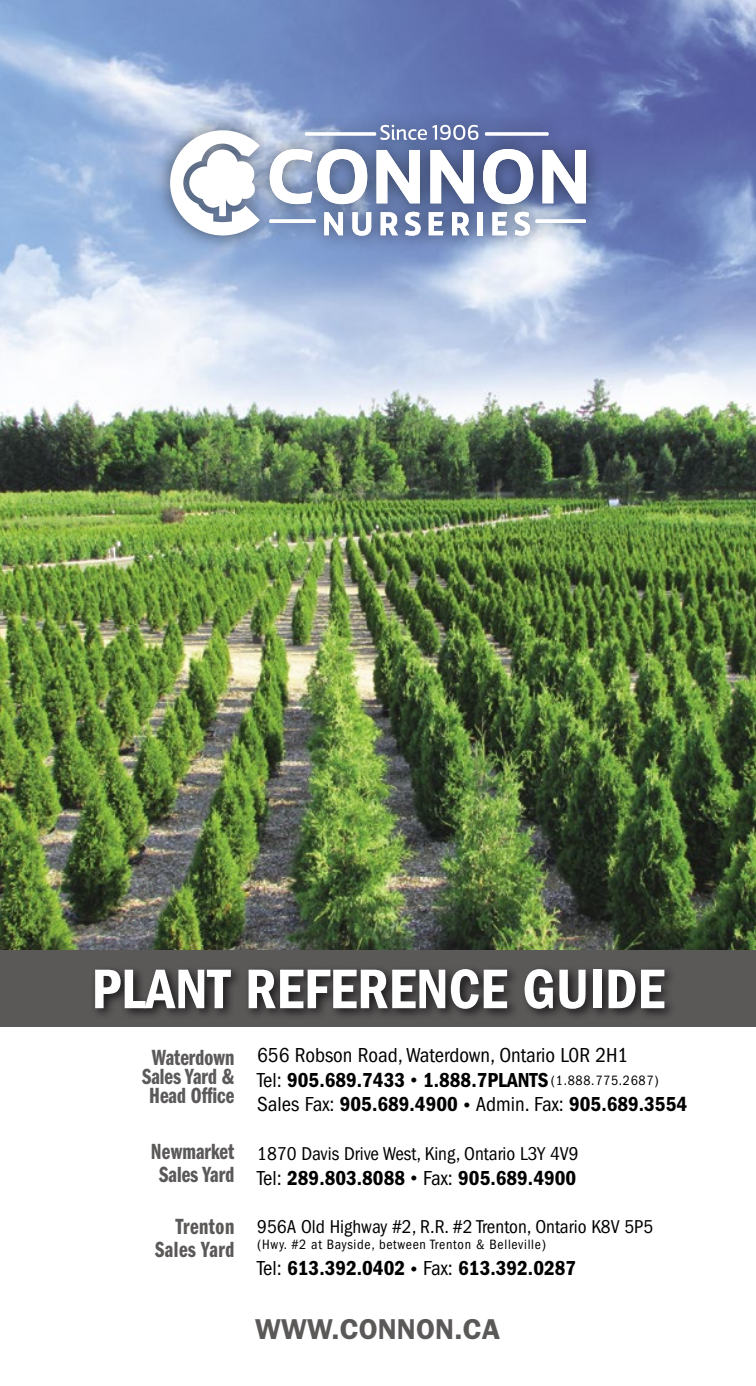
<style>
.page{position:relative;width:756px;height:1386px;background:#fff}
.page>*{position:absolute;margin:0;border:0;box-sizing:border-box;transform-origin:0 0}
.t1{font:57.75px "ITC Franklin Gothic Std Dm Cd";color:#fff}
.t2{font:600 28.88px "ITC Franklin Gothic Std";color:#5b5858}
.t3{font:22.75px/19.2px "ITC Franklin Gothic Std Dm Cp";color:#5b5959;text-align:center}
.t4{font:22.75px/22.8px "ITC Franklin Gothic Std Dm Cp";color:#5b5858;text-align:center}
.t5{font:22.75px/22.8px "ITC Franklin Gothic Std Dm Cp";letter-spacing:.02em;color:#5b5858;text-align:right}
.t6{font:21px/24.7px "ITC Franklin Gothic Std Dm Cd";color:#000}
.t7{font:condensed 21px "ITC Franklin Gothic Std";color:#000}
.t8{font:condensed 19.25px "ITC Franklin Gothic Std";color:#000}
.t9{font:condensed 14px "ITC Franklin Gothic Std";letter-spacing:.05em;color:#000}
.s1{font-family:"ITC Franklin Gothic Std";font-stretch:condensed}
.s2{font-family:"Helvetica Neue LT";font-weight:500;font-stretch:condensed;font-size:14px}
.s3{font-family:"ITC Franklin Gothic Std";font-stretch:condensed;font-size:14px}
</style>
<div class="page">
<img style="left:0;top:0;width:756px;height:951px">
<div style="left:153px;top:108px;width:451px;height:145px;background:#000;opacity:.53"></div>
<svg style="left:170px;top:130px;width:90px;height:105px"></svg>
<svg style="left:380px;top:125px;width:47px;height:15px"></svg>
<svg style="left:433px;top:125px;width:45px;height:15px"></svg>
<svg style="left:485px;top:132px;width:64px;height:4px"></svg>
<svg style="left:305px;top:132px;width:71px;height:4px"></svg>
<svg style="left:269px;top:219px;width:47px;height:4px"></svg>
<svg style="left:324px;top:212px;width:19px;height:23px"></svg>
<svg style="left:352px;top:212px;width:19px;height:24px"></svg>
<svg style="left:381px;top:212px;width:17px;height:23px"></svg>
<svg style="left:405px;top:212px;width:16px;height:24px"></svg>
<svg style="left:429px;top:212px;width:14px;height:23px"></svg>
<svg style="left:452px;top:212px;width:17px;height:23px"></svg>
<div style="left:478px;top:212px;width:5px;height:23px;background:#fff"></div>
<svg style="left:492px;top:212px;width:15px;height:23px"></svg>
<svg style="left:515px;top:212px;width:71px;height:24px"></svg>
<svg style="left:270px;top:149px;width:97px;height:55px"></svg>
<svg style="left:377px;top:150px;width:43px;height:53px"></svg>
<svg style="left:430px;top:150px;width:44px;height:53px"></svg>
<svg style="left:483px;top:149px;width:50px;height:55px"></svg>
<svg style="left:543px;top:150px;width:43px;height:53px"></svg>
<div style="left:0;top:951px;width:756px;height:76px;background:#5b5858"></div>
<div style="left:90px;top:964px;width:587px;height:57px;background:#000;opacity:.75"></div>
<h1 class="t1" style="left:92px;top:956px;width:575px">PLANT REFERENCE GUIDE</h1>
<p class="t3" style="left:142px;top:1048px;width:94px">Waterdown<br>Sales Yard &amp;<br>Head Office</p>
<p class="t4" style="left:151px;top:1141px;width:85px">Newmarket<br>Sales Yard</p>
<p class="t5" style="left:155px;top:1215px;width:81px">Trenton<br>Sales Yard</p>
<p class="t7" style="left:257px;top:1043px;width:373px">656 Robson Road, Waterdown, Ontario L0R 2H1</p>
<p class="t6" style="left:257px;top:1067px;width:431px"><span class="s1">Tel:</span> 905.689.7433 <span class="s2">•</span> 1.888.7PLANTS <span class="s3">(1.888.775.2687)<br></span><span class="s1">Sales Fax:</span> 905.689.4900 <span class="s2">•</span> <span class="s1">Admin. Fax:</span> 905.689.3554</p>
<p class="t8" style="left:257px;top:1143px;width:323px">1870 Davis Drive West, King, Ontario L3Y 4V9</p>
<p class="t6" style="left:257px;top:1165px;width:321px"><span class="s1">Tel:</span> 289.803.8088 <span class="s2">•</span> <span class="s1">Fax:</span> 905.689.4900</p>
<p class="t8" style="left:257px;top:1216px;width:397px">956A Old Highway #2, R.R. #2 Trenton, Ontario K8V 5P5</p>
<p class="t9" style="left:257px;top:1236px;width:290px">(Hwy. #2 at Bayside, between Trenton &amp; Belleville)</p>
<p class="t6" style="left:257px;top:1256px;width:321px"><span class="s1">Tel:</span> 613.392.0402 <span class="s2">•</span> <span class="s1">Fax:</span> 613.392.0287</p>
<h2 class="t2" style="left:255px;top:1312px;width:247px">WWW.CONNON.CA</h2>
</div>
